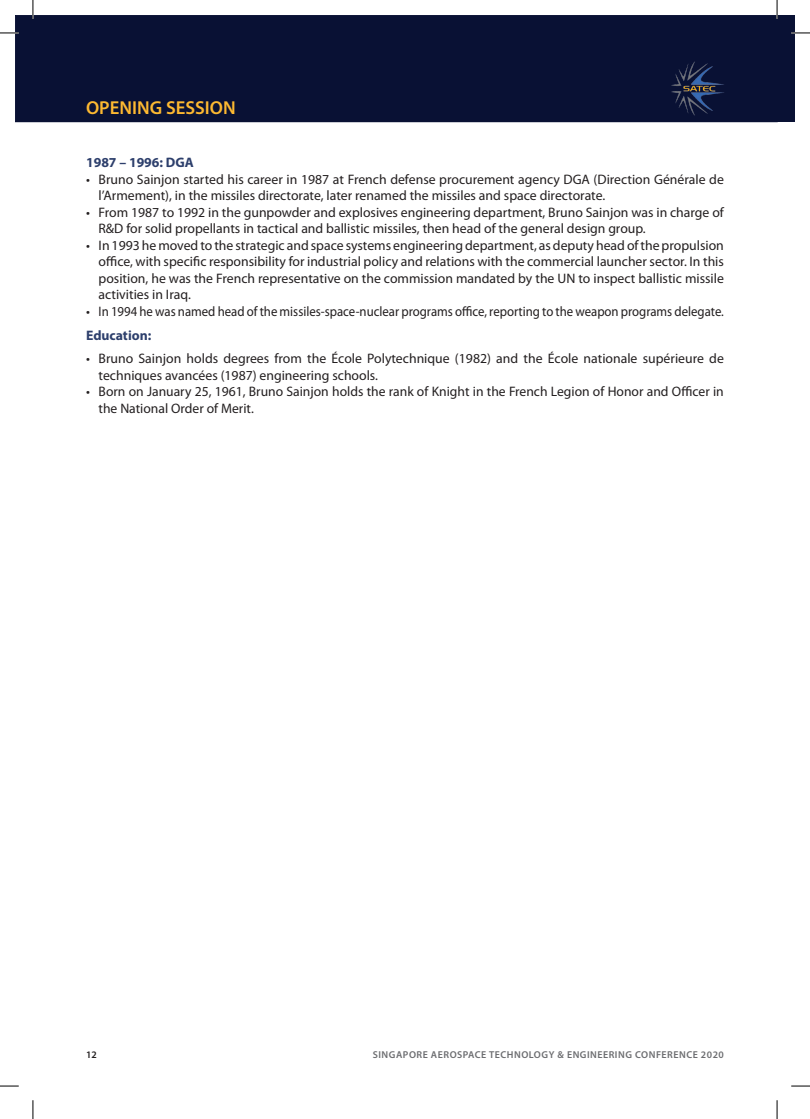
<style>
.page{position:relative;width:810px;height:1119px;background:#fff}
.page>*{position:absolute;margin:0;border:0;box-sizing:border-box;transform-origin:0 0}
.t1{font:600 18.75px "Myriad Pro";color:#fdb931}
.t2{font:13.75px/16.5px "Myriad Pro";color:#231f20}
.t3{font:700 13.75px "Myriad Pro";color:#2d3f6c}
.t4{font:600 10px "Myriad Pro";letter-spacing:.05em;color:#6c6d70}
.t5{font:600 10px "Myriad Pro";color:#231f20}
</style>
<div class="page">
<div style="left:777px;top:15px;width:18px;height:107px;background:#091134"></div>
<div style="left:15px;top:15px;width:763px;height:107px;background:#091134"></div>
<img style="left:671px;top:61px;width:53px;height:55px">
<svg style="left:0;top:32px;width:19px;height:2px"></svg>
<svg style="left:791px;top:32px;width:19px;height:2px"></svg>
<svg style="left:0;top:1085px;width:19px;height:1px"></svg>
<svg style="left:791px;top:1085px;width:19px;height:1px"></svg>
<svg style="left:32px;top:0;width:2px;height:19px"></svg>
<svg style="left:32px;top:1100px;width:2px;height:18px"></svg>
<svg style="left:776px;top:0;width:2px;height:19px"></svg>
<svg style="left:776px;top:1100px;width:2px;height:18px"></svg>
<h1 class="t1" style="left:86px;top:96px;width:151px">OPENING SESSION</h1>
<p class="t3" style="left:86px;top:154px;width:109px">1987 – 1996: DGA</p>
<p class="t2" style="left:99px;top:171px;width:627px;text-indent:-12px">• Bruno Sainjon started his career in 1987 at French defense procurement agency DGA (Direction Générale de l’Armement), in the missiles directorate, later renamed the missiles and space directorate.</p>
<p class="t2" style="left:99px;top:204px;width:627px;text-indent:-12px">• From 1987 to 1992 in the gunpowder and explosives engineering department, Bruno Sainjon was in charge of<br>R&amp;D for solid propellants in tactical and ballistic missiles, then head of the general design group.</p>
<p class="t2" style="left:99px;top:237px;width:627px;text-align:justify;text-indent:-12px">• In 1993 he moved to the strategic and space systems engineering department, as deputy head of the propulsion office, with specific responsibility for industrial policy and relations with the commercial launcher sector. In this position, he was the French representative on the commission mandated by the UN to inspect ballistic missile activities in Iraq.</p>
<p class="t2" style="left:86px;top:303px;width:639px">• In 1994 he was named head of the missiles-space-nuclear programs office, reporting to the weapon programs delegate.</p>
<p class="t3" style="left:86px;top:326px;width:67px">Education:</p>
<p class="t2" style="left:99px;top:350px;width:627px;text-indent:-12px">• Bruno Sainjon holds degrees from the École Polytechnique (1982) and the École nationale supérieure de techniques avancées (1987) engineering schools.</p>
<p class="t2" style="left:99px;top:383px;width:627px;text-indent:-12px">• Born on January 25, 1961, Bruno Sainjon holds the rank of Knight in the French Legion of Honor and Officer in the National Order of Merit.</p>
<p class="t5" style="left:86px;top:1048px;width:12px">12</p>
<p class="t4" style="left:373px;top:1048px;width:353px">SINGAPORE AEROSPACE TECHNOLOGY &amp; ENGINEERING CONFERENCE 2020</p>
</div>
